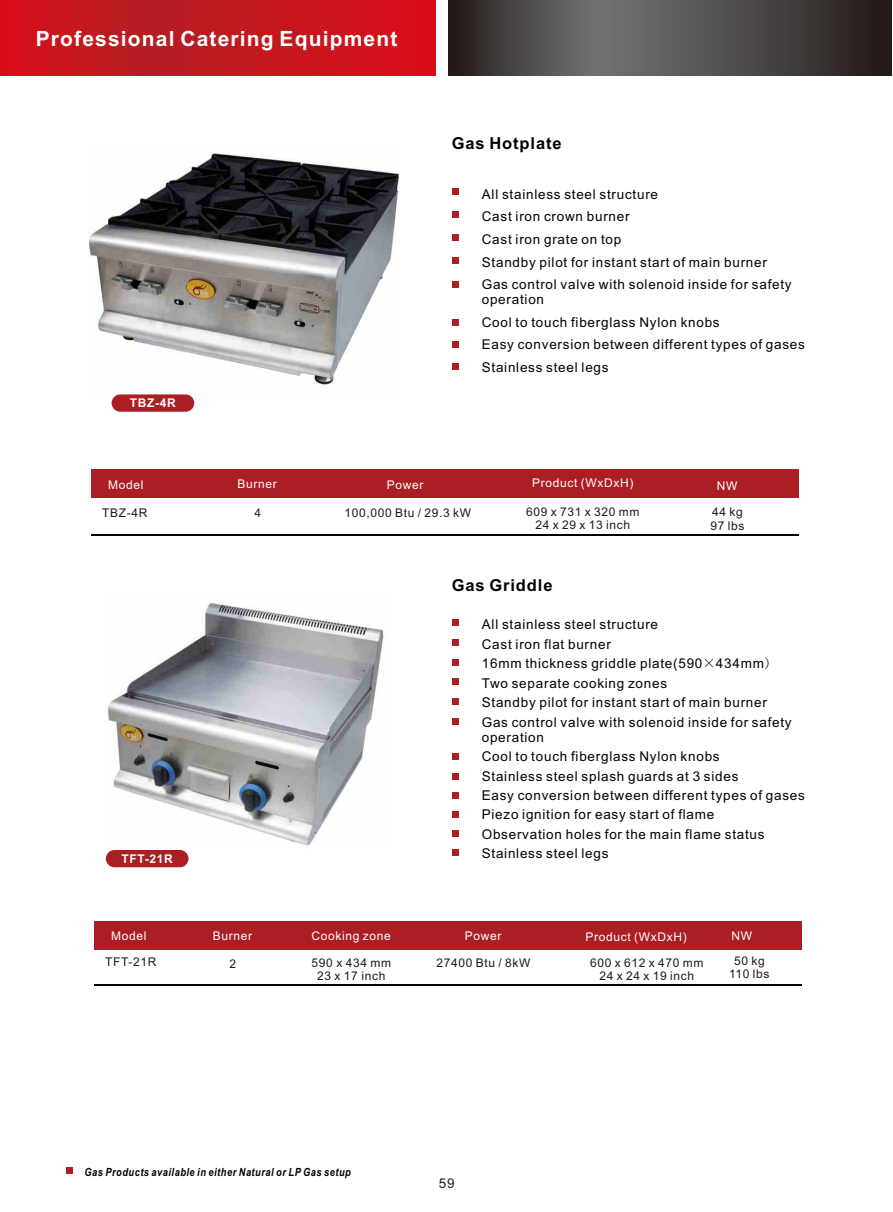
<style>
.page{position:relative;width:893px;height:1212px;background:#fff}
.page>*{position:absolute;margin:0;border:0;box-sizing:border-box;transform-origin:0 0}
.t1{font:700 21px "Arial";letter-spacing:.055em;color:#fff}
.t2{font:700 16.5px "Arial";letter-spacing:.055em;color:#050101}
.t3{font:13.5px/19.5px "Arial";letter-spacing:.055em;color:#050101}
.t4{font:13.5px "Arial";color:#231916}
.t5{font:12px/13.4px "Arial";letter-spacing:.055em;color:#231916;text-align:center}
.t6{font:12px "Arial";letter-spacing:.055em;color:#fff}
.t7{font:700 12px "Arial";letter-spacing:.055em;color:#fff}
.t8{font:italic 700 11.25px "Arial Narrow";letter-spacing:.045em;color:#050101}
.s1{font-family:"Sim Sun"}
</style>
<div class="page">
<img style="left:107px;top:603px;width:277px;height:248px">
<img style="left:89px;top:153px;width:311px;height:247px">
<hr style="left:91px;top:534px;width:707px;height:2px;background:#050101">
<div style="left:91px;top:469px;width:707px;height:29px;background:#ab1f24"></div>
<div style="left:452px;top:188px;width:6px;height:7px;background:#ab1f24"></div>
<div style="left:452px;top:211px;width:6px;height:7px;background:#ab1f24"></div>
<div style="left:452px;top:234px;width:6px;height:7px;background:#ab1f24"></div>
<div style="left:452px;top:319px;width:6px;height:7px;background:#ab1f24"></div>
<div style="left:452px;top:363px;width:6px;height:7px;background:#ab1f24"></div>
<svg style="left:452px;top:258px;width:6px;height:6px"></svg>
<div style="left:452px;top:281px;width:6px;height:7px;background:#ab1f24"></div>
<div style="left:452px;top:341px;width:6px;height:7px;background:#ab1f24"></div>
<hr style="left:94px;top:984px;width:707px;height:1px;background:#050101">
<div style="left:94px;top:921px;width:707px;height:29px;background:#ab1f24"></div>
<div style="left:452px;top:619px;width:6px;height:7px;background:#ab1f24"></div>
<div style="left:452px;top:639px;width:6px;height:7px;background:#ab1f24"></div>
<div style="left:452px;top:659px;width:6px;height:7px;background:#ab1f24"></div>
<svg style="left:452px;top:773px;width:6px;height:6px"></svg>
<svg style="left:452px;top:792px;width:6px;height:6px"></svg>
<div style="left:452px;top:678px;width:6px;height:7px;background:#ab1f24"></div>
<div style="left:452px;top:698px;width:6px;height:7px;background:#ab1f24"></div>
<div style="left:452px;top:718px;width:6px;height:7px;background:#ab1f24"></div>
<svg style="left:452px;top:811px;width:6px;height:6px"></svg>
<svg style="left:452px;top:830px;width:6px;height:6px"></svg>
<div style="left:452px;top:753px;width:6px;height:7px;background:#ab1f24"></div>
<div style="left:452px;top:849px;width:6px;height:7px;background:#ab1f24"></div>
<div style="left:106px;top:850px;width:82px;height:17px;background:#ab1f24;border-radius:9px"></div>
<div style="left:112px;top:394px;width:82px;height:18px;background:#ab1f24;border-radius:9px"></div>
<svg style="left:0;top:0;width:436px;height:75px;background:#c7161d"></svg>
<div style="left:66px;top:1167px;width:7px;height:6px;background:#ab1f24"></div>
<svg style="left:449px;top:0;width:442px;height:75px;background:#4b4847"></svg>
<h1 class="t1" style="left:36px;top:31px;width:363px">Professional Catering Equipment</h1>
<p class="t7" style="left:130px;top:399px;width:47px">TBZ-4R</p>
<p class="t2" style="left:452px;top:137px;width:112px">Gas Hotplate</p>
<p class="t3" style="left:482px;top:184px;width:311px;line-height:22.6px">All stainless steel structure<br>Cast iron crown burner<br>Cast iron grate on top<br>Standby pilot for instant start of main burner Gas control valve with solenoid inside for safety</p>
<p class="t3" style="left:482px;top:289px;width:325px;line-height:22.6px">operation<br>Cool to touch fiberglass Nylon knobs<br>Easy conversion between different types of gases<br>Stainless steel legs</p>
<p class="t6" style="left:532px;top:479px;width:103px">Product (WxDxH)</p>
<p class="t6" style="left:108px;top:481px;width:37px">Model</p>
<p class="t6" style="left:238px;top:480px;width:41px">Burner</p>
<p class="t6" style="left:387px;top:481px;width:38px">Power</p>
<p class="t6" style="left:717px;top:481px;width:22px">NW</p>
<p class="t5" style="left:255px;top:508px;width:8px">4</p>
<p class="t5" style="left:344px;top:507px;width:128px">100,000 Btu / 29.3 kW</p>
<p class="t5" style="left:102px;top:508px;width:47px">TBZ-4R</p>
<p class="t5" style="left:526px;top:506px;width:115px">609 x 731 x 320 mm<br>24 x 29 x 13 inch</p>
<p class="t5" style="left:710px;top:506px;width:36px;text-align:left">44 kg<br>97 lbs</p>
<p class="t7" style="left:122px;top:854px;width:53px">TFT-21R</p>
<p class="t2" style="left:452px;top:579px;width:102px">Gas Griddle</p>
<p class="t3" style="left:482px;top:616px;width:311px">All stainless steel structure<br>Cast iron flat burner<br>16mm thickness griddle plate(590<span class="s1">×</span>434mm<span class="s1">)<br></span>Two separate cooking zones<br>Standby pilot for instant start of main burner Gas control valve with solenoid inside for safety</p>
<p class="t3" style="left:482px;top:728px;width:325px">operation<br>Cool to touch fiberglass Nylon knobs<br>Stainless steel splash guards at 3 sides<br>Easy conversion between different types of gases Piezo ignition for easy start of flame<br>Observation holes for the main flame status Stainless steel legs</p>
<p class="t6" style="left:311px;top:931px;width:81px">Cooking zone</p>
<p class="t5" style="left:312px;top:957px;width:81px">590 x 434 mm<br>23 x 17 inch</p>
<p class="t6" style="left:111px;top:931px;width:37px">Model</p>
<p class="t6" style="left:213px;top:931px;width:41px">Burner</p>
<p class="t6" style="left:465px;top:931px;width:38px">Power</p>
<p class="t6" style="left:731px;top:931px;width:22px">NW</p>
<p class="t5" style="left:230px;top:958px;width:8px">2</p>
<p class="t5" style="left:436px;top:957px;width:96px">27400 Btu / 8kW</p>
<p class="t6" style="left:586px;top:932px;width:103px">Product (WxDxH)</p>
<p class="t5" style="left:105px;top:956px;width:53px">TFT-21R</p>
<p class="t5" style="left:590px;top:957px;width:115px">600 x 612 x 470 mm<br>24 x 24 x 19 inch</p>
<p class="t5" style="left:729px;top:955px;width:42px">50 kg<br>110 lbs</p>
<p class="t8" style="left:84px;top:1167px;width:268px">Gas Products available in either Natural or LP Gas setup</p>
<p class="t4" style="left:439px;top:1178px;width:17px">59</p>
</div>
